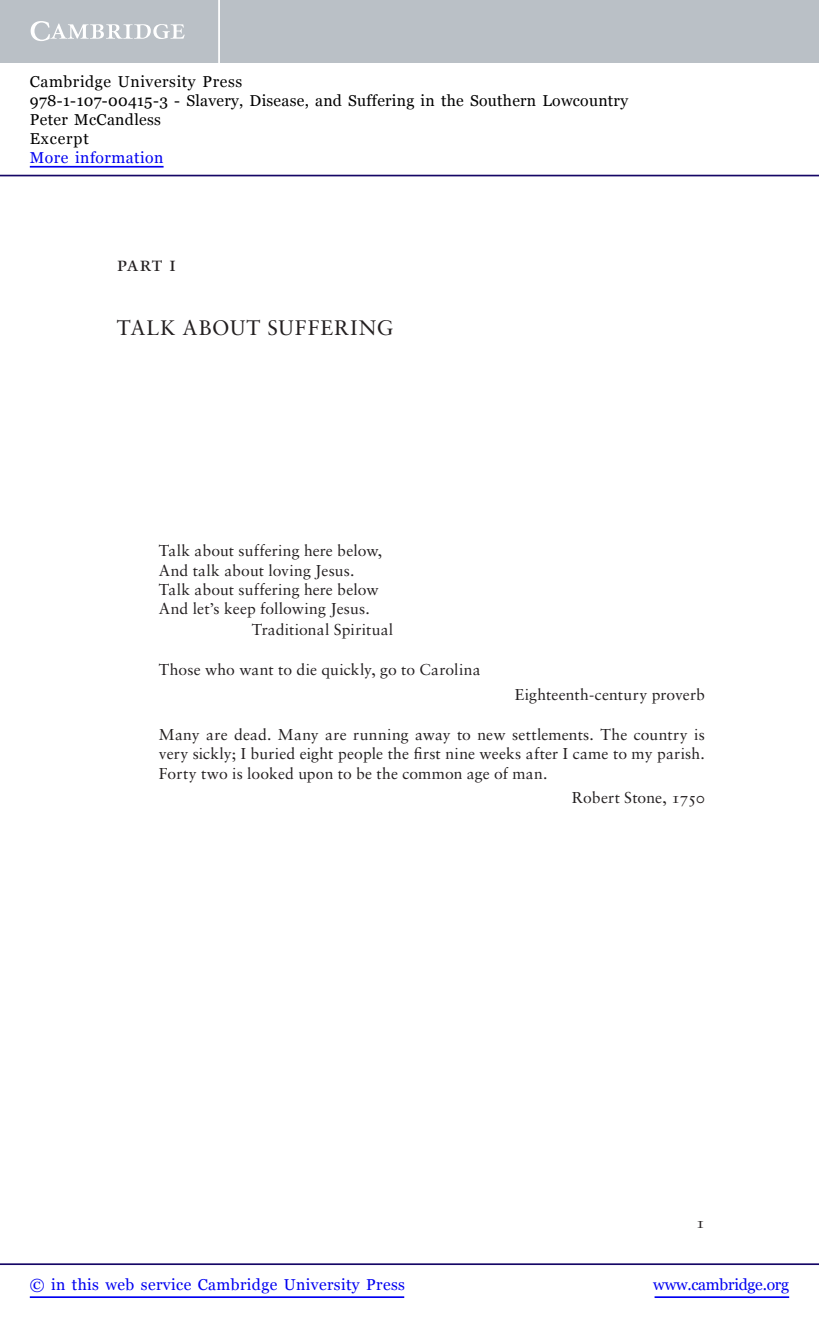
<style>
.page{position:relative;width:819px;height:1323px;background:#fff}
.page>*{position:absolute;margin:0;border:0;box-sizing:border-box;transform-origin:0 0}
.t1{font:21px "Sabon LT Std";letter-spacing:.045em;color:#231f20}
.t2{font:15.75px/19.2px "Sabon LT Std";letter-spacing:.005em;color:#231f20}
.t3{font:15.75px/18.9px "Georgia";letter-spacing:.015em;color:#000}
.t4{font:15.75px "Georgia";letter-spacing:.025em;color:#0000f1}
.t5{font:15.75px "Georgia";letter-spacing:-.015em;color:#0000f1}
</style>
<div class="page">
<hr style="left:655px;top:1296px;width:134px;height:2px;background:#0000f1">
<hr style="left:0;top:1263px;width:819px;height:2px;background:#150666">
<div style="left:0;top:0;width:819px;height:63px;background:#bac0c6"></div>
<svg style="left:31px;top:21px;width:154px;height:20px"></svg>
<hr style="left:218px;top:0;width:2px;height:63px;background:#fff">
<hr style="left:0;top:175px;width:819px;height:1px;background:#150666">
<hr style="left:30px;top:1296px;width:374px;height:2px;background:#0000f1">
<hr style="left:30px;top:166px;width:134px;height:2px;background:#0000f1">
<p class="t3" style="left:30px;top:72px;width:600px">Cambridge University Press<br>978-1-107-00415-3 - Slavery, Disease, and Suffering in the Southern Lowcountry Peter McCandless<br>Excerpt</p>
<p class="t4" style="left:30px;top:148px;width:135px">More information</p>
<h1 class="t1" style="left:117px;top:255px;width:61px">Part I</h1>
<h1 class="t1" style="left:117px;top:319px;width:278px">TALK ABOUT SUFFERING</h1>
<p class="t2" style="left:159px;top:543px;width:225px">Talk about suffering here below,<br>And talk about loving Jesus.<br>Talk about suffering here below<br>And let’s keep following Jesus.</p>
<p class="t2" style="left:252px;top:621px;width:143px">Traditional Spiritual</p>
<p class="t2" style="left:159px;top:662px;width:323px">Those who want to die quickly, go to Carolina</p>
<p class="t2" style="left:515px;top:686px;width:192px">Eighteenth-century proverb</p>
<p class="t2" style="left:159px;top:726px;width:547px;text-align:justify">Many are dead. Many are running away to new settlements. The country is very sickly; I buried eight people the first nine weeks after I came to my parish.<br>Forty two is looked upon to be the common age of man.</p>
<p class="t2" style="left:572px;top:789px;width:134px">Robert Stone, 1750</p>
<p class="t2" style="left:696px;top:1214px;width:10px">1</p>
<p class="t4" style="left:30px;top:1276px;width:377px">© in this web service Cambridge University Press</p>
<p class="t5" style="left:653px;top:1276px;width:137px">www.cambridge.org</p>
</div>
